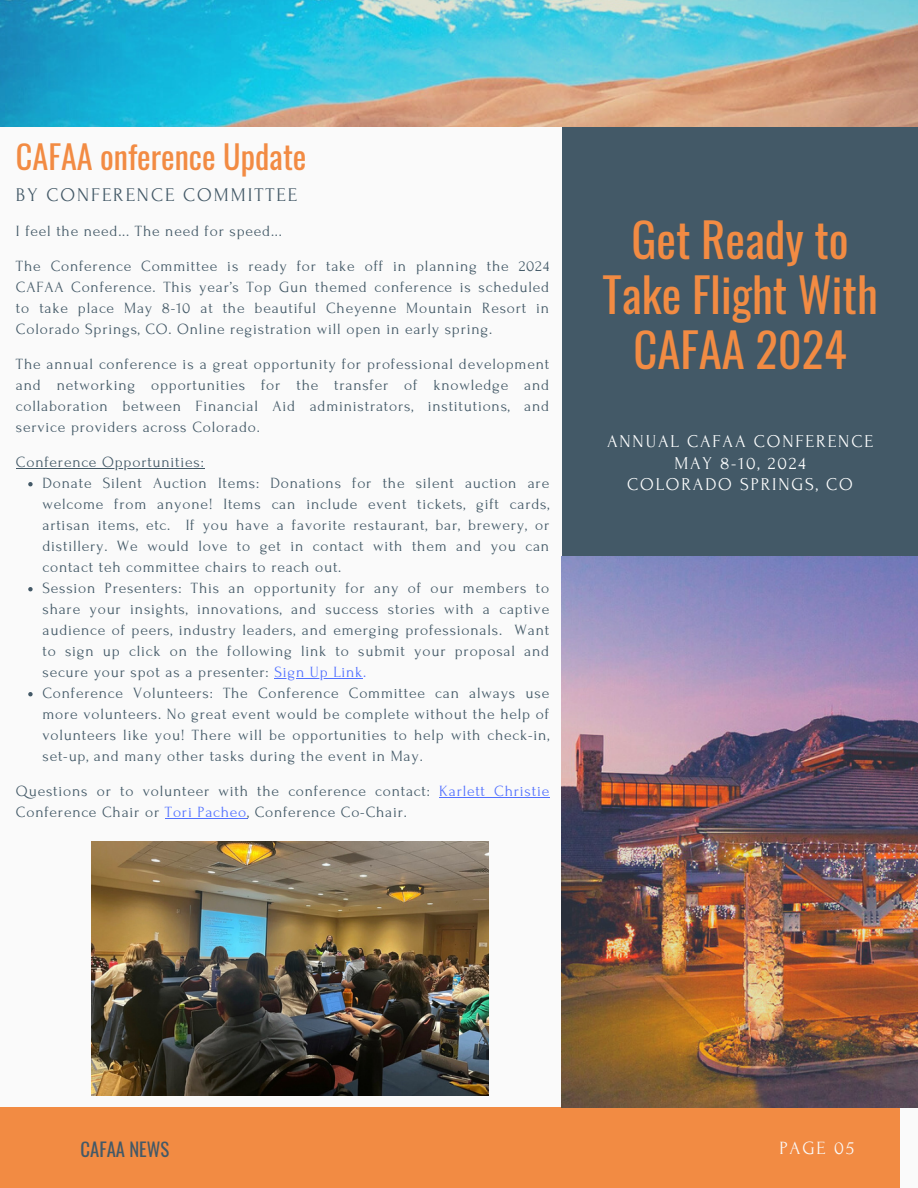
<style>
.page{position:relative;width:918px;height:1188px;background:#fafafa}
.page>*{position:absolute;margin:0;border:0;box-sizing:border-box;transform-origin:0 0}
.t1{font:46.65px/55.1px "Oswald";color:#f28b43;text-align:center}
.t2{font:32.25px "Oswald";color:#f28b43}
.t3{font:19.35px "Forum";letter-spacing:.1em;color:#435967}
.t4{font:18.6px "Oswald";color:#435967}
.t5{font:18.6px "Forum";letter-spacing:.1em;color:#fafafa}
.t6{font:18px/21.3px "Forum";letter-spacing:.1em;color:#feffff;text-align:center}
.t7{font:15.6px/21px "Forum";letter-spacing:.05em;color:#435967;text-align:justify}
.s1{color:#5271ff}
</style>
<div class="page">
<div style="left:562px;top:127px;width:356px;height:981px;background:#435967"></div>
<div style="left:0;top:1107px;width:900px;height:81px;background:#f28b43"></div>
<img style="left:0;top:0;width:918px;height:127px">
<img style="left:562px;top:557px;width:356px;height:550px">
<img style="left:92px;top:841px;width:397px;height:254px">
<hr style="left:16px;top:468px;width:189px;height:1px;background:#435967">
<svg style="left:28px;top:482px;width:5px;height:4px"></svg>
<svg style="left:28px;top:587px;width:5px;height:4px"></svg>
<hr style="left:274px;top:678px;width:89px;height:1px;background:#5271ff">
<svg style="left:28px;top:692px;width:5px;height:4px"></svg>
<hr style="left:439px;top:797px;width:111px;height:1px;background:#5271ff">
<hr style="left:165px;top:818px;width:82px;height:1px;background:#5271ff">
<h3 class="t2" style="left:16px;top:131px;width:292px">CAFAA onference Update</h3>
<p class="t3" style="left:16px;top:185px;width:283px">BY CONFERENCE COMMITTEE</p>
<p class="t7" style="left:16px;top:221px;width:268px">I feel the need... The need for speed...</p>
<p class="t7" style="left:16px;top:256px;width:535px">The Conference Committee is ready for take off in planning the 2024<br>CAFAA Conference. This year’s Top Gun themed conference is scheduled to take place May 8-10 at the beautiful Cheyenne Mountain Resort in Colorado Springs, CO. Online registration will open in early spring.</p>
<p class="t7" style="left:16px;top:354px;width:535px">The annual conference is a great opportunity for professional development and networking opportunities for the transfer of knowledge and collaboration between Financial Aid administrators, institutions, and service providers across Colorado.</p>
<p class="t7" style="left:16px;top:452px;width:189px">Conference Opportunities:</p>
<p class="t7" style="left:43px;top:473px;width:508px">Donate Silent Auction Items: Donations for the silent auction are welcome from anyone! Items can include event tickets, gift cards, artisan items, etc. If you have a favorite restaurant, bar, brewery, or distillery. We would love to get in contact with them and you can contact teh committee chairs to reach out.</p>
<p class="t7" style="left:43px;top:578px;width:508px">Session Presenters: This an opportunity for any of our members to share your insights, innovations, and success stories with a captive audience of peers, industry leaders, and emerging professionals. Want to sign up click on the following link to submit your proposal and secure your spot as a presenter: <span class="s1">Sign Up Link.</span></p>
<p class="t7" style="left:43px;top:683px;width:508px">Conference Volunteers: The Conference Committee can always use more volunteers. No great event would be complete without the help of volunteers like you! There will be opportunities to help with check-in, set-up, and many other tasks during the event in May.</p>
<p class="t7" style="left:16px;top:781px;width:535px">Questions or to volunteer with the conference contact: <span class="s1">Karlett Christie</span></p>
<p class="t7" style="left:16px;top:802px;width:393px">Conference Chair or <span class="s1">Tori Pacheo</span>, Conference Co-Chair.</p>
<h3 class="t1" style="left:603px;top:210px;width:277px">Get Ready to<br>Take Flight With<br>CAFAA 2024</h3>
<h3 class="t6" style="left:607px;top:431px;width:267px">ANNUAL CAFAA CONFERENCE<br>MAY 8-10, 2024<br>COLORADO SPRINGS, CO</h3>
<h3 class="t4" style="left:81px;top:1135px;width:90px">CAFAA NEWS</h3>
<h2 class="t5" style="left:779px;top:1138px;width:76px">PAGE 05</h2>
</div>
